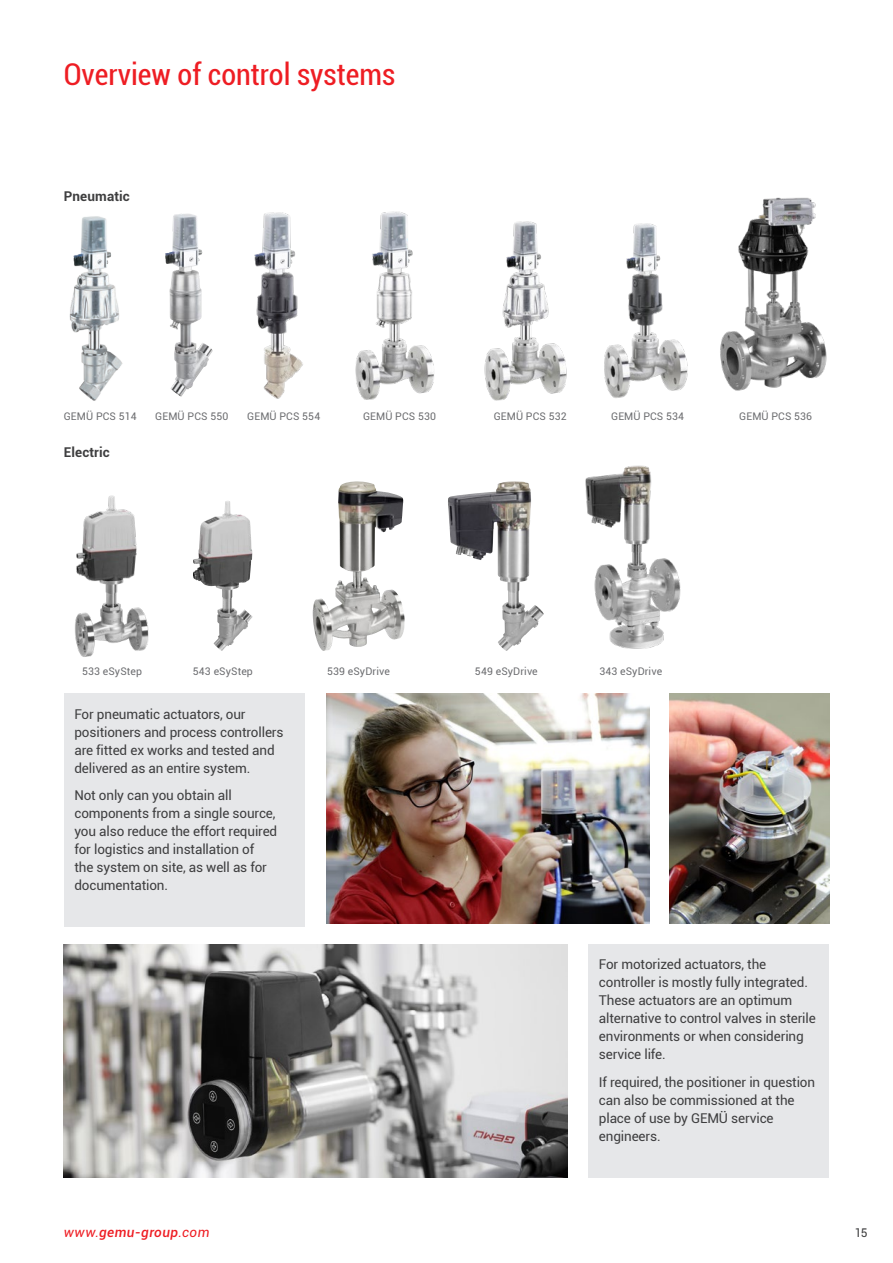
<style>
.page{position:relative;width:893px;height:1263px;background:#fff}
.page>*{position:absolute;margin:0;border:0;box-sizing:border-box;transform-origin:0 0}
.t1{font:condensed 30px "Roboto";color:#ee1d23}
.t2{font:13.5px/18px "Roboto";letter-spacing:-.01em;color:#3e3e3f}
.t3{font:italic 500 13.5px "Roboto";letter-spacing:.035em;color:#ee1d23}
.t4{font:700 13.5px "Roboto";letter-spacing:.01em;color:#3e3e3f}
.t5{font:12px "Roboto";color:#3e3e3f}
.t6{font:10.5px "Roboto";letter-spacing:.01em;color:#6c6d70}
.s1{font-weight:400}
</style>
<div class="page">
<img style="left:75px;top:495px;width:74px;height:162px">
<img style="left:193px;top:501px;width:51px;height:150px">
<img style="left:313px;top:481px;width:42px;height:170px">
<img style="left:448px;top:481px;width:65px;height:122px">
<img style="left:585px;top:465px;width:96px;height:184px">
<img style="left:326px;top:694px;width:324px;height:229px">
<img style="left:670px;top:694px;width:159px;height:229px">
<div style="left:64px;top:694px;width:241px;height:233px;background:#e6e7e9"></div>
<img style="left:64px;top:944px;width:503px;height:234px">
<div style="left:588px;top:944px;width:241px;height:234px;background:#e6e7e9"></div>
<img style="left:720px;top:197px;width:107px;height:194px">
<img style="left:69px;top:216px;width:54px;height:185px">
<img style="left:165px;top:213px;width:48px;height:184px">
<img style="left:254px;top:212px;width:49px;height:187px">
<img style="left:355px;top:211px;width:79px;height:189px">
<img style="left:484px;top:221px;width:83px;height:180px">
<img style="left:604px;top:223px;width:84px;height:175px">
<h1 class="t1" style="left:64px;top:54px;width:333px">Overview of control systems</h1>
<p class="t4" style="left:64px;top:187px;width:68px">Pneumatic</p>
<p class="t6" style="left:64px;top:408px;width:74px">GEMÜ PCS 514</p>
<p class="t4" style="left:64px;top:442px;width:48px">Electric</p>
<p class="t6" style="left:155px;top:408px;width:74px">GEMÜ PCS 550</p>
<p class="t6" style="left:247px;top:408px;width:74px">GEMÜ PCS 554</p>
<p class="t6" style="left:363px;top:408px;width:74px">GEMÜ PCS 530</p>
<p class="t6" style="left:494px;top:408px;width:74px">GEMÜ PCS 532</p>
<p class="t6" style="left:611px;top:408px;width:74px">GEMÜ PCS 534</p>
<p class="t6" style="left:739px;top:408px;width:74px">GEMÜ PCS 536</p>
<p class="t6" style="left:82px;top:664px;width:61px">533 eSyStep</p>
<p class="t6" style="left:193px;top:664px;width:61px">543 eSyStep</p>
<p class="t2" style="left:74px;top:704px;width:211px">For pneumatic actuators, our positioners and process controllers are fitted ex works and tested and delivered as an entire system.</p>
<p class="t2" style="left:74px;top:786px;width:204px">Not only can you obtain all components from a single source, you also reduce the effort required for logistics and installation of<br>the system on site, as well as for documentation.</p>
<p class="t6" style="left:327px;top:664px;width:64px">539 eSyDrive</p>
<p class="t6" style="left:475px;top:664px;width:64px">549 eSyDrive</p>
<p class="t6" style="left:599px;top:664px;width:64px">343 eSyDrive</p>
<p class="t2" style="left:599px;top:955px;width:218px">For motorized actuators, the controller is mostly fully integrated.<br>These actuators are an optimum alternative to control valves in sterile environments or when considering service life.</p>
<p class="t2" style="left:599px;top:1073px;width:218px">If required, the positioner in question can also be commissioned at the place of use by GEMÜ service engineers.</p>
<p class="t3" style="left:64px;top:1223px;width:147px"><span class="s1">www.</span>gemu-group<span class="s1">.com</span></p>
<p class="t5" style="left:855px;top:1225px;width:14px">15</p>
</div>
